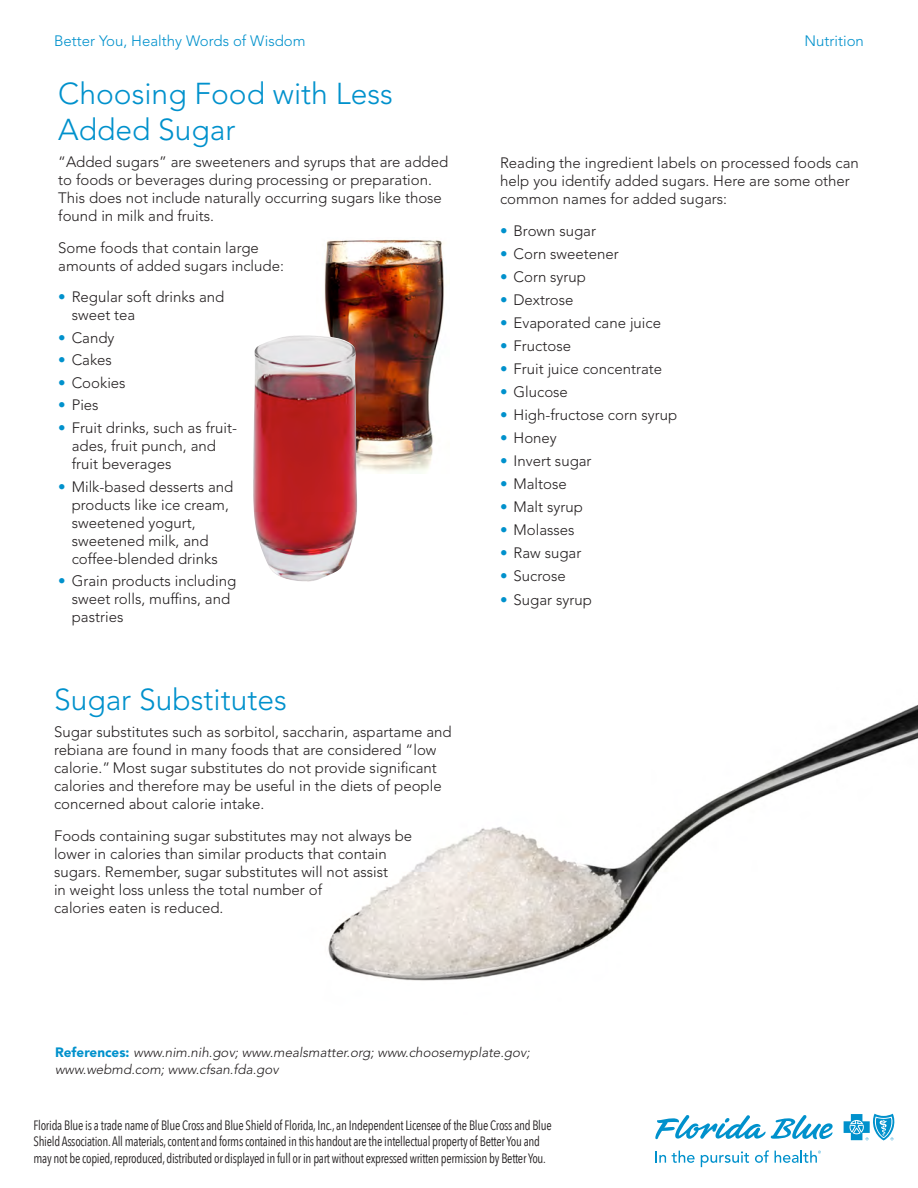
<style>
.page{position:relative;width:918px;height:1188px;background:#fff}
.page>*{position:absolute;margin:0;border:0;box-sizing:border-box;transform-origin:0 0}
.Heading_1{font:300 30px/36px "Avenir LT Std";color:#0091cc}
.subhead{font:300 30px "Avenir LT Std";color:#0091cc}
.body{font:300 15px/18px "Avenir LT Std";color:#231f20}
.hanging_indent{font:300 15px/18px "Avenir LT Std";color:#231f20}
.t1{font:300 15px "Avenir LT Std";color:#0091cc}
.t2{font:13.5px/16.2px "Avenir Next Condensed";letter-spacing:-.02em;color:#231f20;scale:.93 1}
.body-2{font:italic 300 13.5px/16.2px "Avenir LT Std";color:#231f20}
.s1{color:#0091cc}
.s2{font-weight:900;font-style:normal;color:#0091cc}
</style>
<div class="page">
<svg style="left:655px;top:1151px;width:11px;height:12px"></svg>
<svg style="left:672px;top:1151px;width:23px;height:12px"></svg>
<svg style="left:701px;top:1151px;width:48px;height:16px"></svg>
<svg style="left:755px;top:1150px;width:14px;height:13px"></svg>
<svg style="left:655px;top:1115px;width:178px;height:25px"></svg>
<svg style="left:844px;top:1114px;width:51px;height:26px"></svg>
<svg style="left:775px;top:1151px;width:46px;height:12px"></svg>
<img style="left:328px;top:705px;width:590px;height:276px">
<img style="left:324px;top:239px;width:120px;height:234px">
<img style="left:253px;top:335px;width:105px;height:247px">
<p class="t1" style="left:54px;top:32px;width:253px">Better You, Healthy Words of Wisdom</p>
<p class="t1" style="left:805px;top:32px;width:61px">Nutrition</p>
<p class="Heading_1" style="left:58px;top:76px;width:336px">Choosing Food with Less<br>Added Sugar</p>
<p class="body" style="left:58px;top:153px;width:391px">“Added sugars” are sweeteners and syrups that are added to foods or beverages during processing or preparation.<br>This does not include naturally occurring sugars like those found in milk and fruits.</p>
<p class="body" style="left:58px;top:239px;width:227px">Some foods that contain large amounts of added sugars include:</p>
<p class="hanging_indent" style="left:72px;top:288px;width:154px;text-indent:-14px"><span class="s1">•</span> Regular soft drinks and sweet tea</p>
<p class="hanging_indent" style="left:58px;top:329px;width:58px"><span class="s1">•</span> Candy</p>
<p class="hanging_indent" style="left:58px;top:351px;width:55px"><span class="s1">•</span> Cakes</p>
<p class="hanging_indent" style="left:58px;top:374px;width:69px"><span class="s1">•</span> Cookies</p>
<p class="hanging_indent" style="left:58px;top:396px;width:42px"><span class="s1">•</span> Pies</p>
<p class="hanging_indent" style="left:72px;top:419px;width:167px;text-indent:-14px"><span class="s1">•</span> Fruit drinks, such as fruit&shy;ades, fruit punch, and fruit beverages</p>
<p class="hanging_indent" style="left:72px;top:478px;width:163px;text-indent:-14px"><span class="s1">•</span> Milk-based desserts and products like ice cream, sweetened yogurt, sweetened milk, and coffee-blended drinks</p>
<p class="hanging_indent" style="left:72px;top:572px;width:166px;text-indent:-14px"><span class="s1">•</span> Grain products including sweet rolls, muffins, and pastries</p>
<p class="subhead" style="left:54px;top:682px;width:234px">Sugar Substitutes</p>
<p class="body" style="left:54px;top:723px;width:399px">Sugar substitutes such as sorbitol, saccharin, aspartame and rebiana are found in many foods that are considered “low calorie.” Most sugar substitutes do not provide significant calories and therefore may be useful in the diets of people concerned about calorie intake.</p>
<p class="body" style="left:54px;top:827px;width:360px">Foods containing sugar substitutes may not always be lower in calories than similar products that contain sugars. Remember, sugar substitutes will not assist<br>in weight loss unless the total number of<br>calories eaten is reduced.</p>
<p class="body" style="left:500px;top:154px;width:360px">Reading the ingredient labels on processed foods can help you identify added sugars. Here are some other common names for added sugars:</p>
<p class="hanging_indent" style="left:500px;top:222px;width:98px"><span class="s1">•</span> Brown sugar</p>
<p class="hanging_indent" style="left:500px;top:245px;width:120px"><span class="s1">•</span> Corn sweetener</p>
<p class="hanging_indent" style="left:500px;top:268px;width:88px"><span class="s1">•</span> Corn syrup</p>
<p class="hanging_indent" style="left:500px;top:291px;width:75px"><span class="s1">•</span> Dextrose</p>
<p class="hanging_indent" style="left:500px;top:314px;width:163px"><span class="s1">•</span> Evaporated cane juice</p>
<p class="hanging_indent" style="left:500px;top:337px;width:73px"><span class="s1">•</span> Fructose</p>
<p class="hanging_indent" style="left:500px;top:360px;width:164px"><span class="s1">•</span> Fruit juice concentrate</p>
<p class="hanging_indent" style="left:500px;top:383px;width:69px"><span class="s1">•</span> Glucose</p>
<p class="hanging_indent" style="left:500px;top:406px;width:179px"><span class="s1">•</span> High-fructose corn syrup</p>
<p class="hanging_indent" style="left:500px;top:429px;width:58px"><span class="s1">•</span> Honey</p>
<p class="hanging_indent" style="left:500px;top:452px;width:93px"><span class="s1">•</span> Invert sugar</p>
<p class="hanging_indent" style="left:500px;top:475px;width:68px"><span class="s1">•</span> Maltose</p>
<p class="hanging_indent" style="left:500px;top:498px;width:84px"><span class="s1">•</span> Malt syrup</p>
<p class="hanging_indent" style="left:500px;top:521px;width:76px"><span class="s1">•</span> Molasses</p>
<p class="hanging_indent" style="left:500px;top:544px;width:83px"><span class="s1">•</span> Raw sugar</p>
<p class="hanging_indent" style="left:500px;top:567px;width:67px"><span class="s1">•</span> Sucrose</p>
<p class="hanging_indent" style="left:500px;top:590px;width:93px"><span class="s1">•</span> Sugar syrup</p>
<p class="body-2" style="left:55px;top:1045px;width:476px"><span class="s2">References:</span> www.nim.nih.gov; www.mealsmatter.org; www.choosemyplate.gov; www.webmd.com; www.cfsan.fda.gov</p>
<p class="t2" style="left:33px;top:1117px;width:559px">Florida Blue is a trade name of Blue Cross and Blue Shield of Florida, Inc., an Independent Licensee of the Blue Cross and Blue<br>Shield Association. All materials, content and forms contained in this handout are the intellectual property of Better You and may not be copied, reproduced, distributed or displayed in full or in part without expressed written permission by Better You.</p>
</div>
